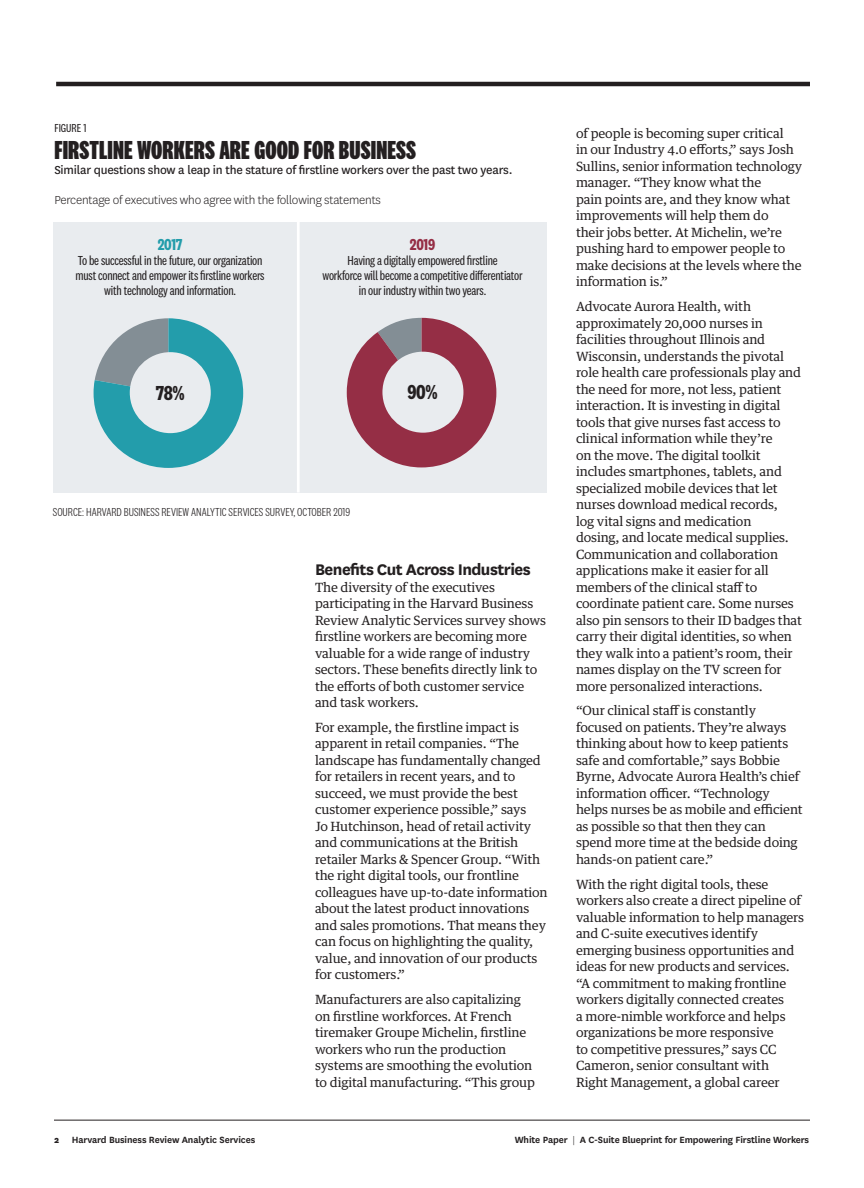
<style>
.page{position:relative;width:864px;height:1188px;background:#fff}
.page>*{position:absolute;margin:0;border:0;box-sizing:border-box;transform-origin:0 0}
.t1{font:800 27px "National 2 Compressed";letter-spacing:.005em;color:#231f20}
.t2{font:700 21px "National 2 Condensed";color:#231f20}
.t3{font:700 18px "National HBR";letter-spacing:-.03em;color:#231f20}
.t4{font:700 16.5px "National 2 Condensed";color:#952e45}
.t5{font:700 16.5px "National 2 Condensed";color:#239dab}
.t6{font:13.5px/15px "National 2 Condensed";letter-spacing:-.015em;color:#231f20;text-align:center}
.t7{font:13.5px "HBR Stationery";letter-spacing:-.015em;color:#231f20}
.t8{font:300 13.5px "National HBR";letter-spacing:-.015em;color:#231f20}
.t9{font:12.75px/16.5px "Guardian Text Egyp HBR";letter-spacing:-.01em;color:#231f20}
.t10{font:300 12px "National 2 Condensed";color:#231f20}
.t11{font:12px "National 2 Condensed";color:#231f20}
.t12{font:600 10.5px "National HBR";letter-spacing:-.01em;color:#231f20}
.s1{font-weight:800}
.s2{font-weight:300}
</style>
<div class="page">
<hr style="left:56px;top:82px;width:754px;height:4px;background:#231f20">
<hr style="left:54px;top:1120px;width:756px;height:1px;background:#231f20">
<div style="left:53px;top:222px;width:494px;height:271px;background:#e9ecef"></div>
<svg style="left:94px;top:318px;width:149px;height:150px"></svg>
<div style="left:130px;top:352px;width:81px;height:81px;background:#e9ecef;border-radius:50%"></div>
<svg style="left:347px;top:318px;width:149px;height:149px"></svg>
<div style="left:382px;top:352px;width:81px;height:81px;background:#e9ecef;border-radius:50%"></div>
<hr style="left:297px;top:221px;width:3px;height:272px;background:#fff">
<p class="t11" style="left:54px;top:122px;width:34px">FIGURE 1</p>
<h1 class="t1" style="left:54px;top:135px;width:363px">FIRSTLINE WORKERS ARE GOOD FOR BUSINESS</h1>
<p class="t7" style="left:54px;top:161px;width:460px">Similar questions show a leap in the stature of firstline workers over the past two years.</p>
<p class="t8" style="left:54px;top:191px;width:328px">Percentage of executives who agree with the following statements</p>
<p class="t5" style="left:158px;top:235px;width:26px">2017</p>
<p class="t6" style="left:76px;top:252px;width:191px">To be successful in the future, our organization must connect and empower its firstline workers with technology and information.</p>
<p class="t4" style="left:410px;top:235px;width:27px">2019</p>
<p class="t6" style="left:322px;top:252px;width:202px">Having a digitally empowered firstline<br>workforce will become a competitive differentiator in our industry within two years.</p>
<h2 class="t2" style="left:156px;top:381px;width:31px">78%</h2>
<h2 class="t2" style="left:407px;top:381px;width:32px">90%</h2>
<p class="t10" style="left:53px;top:506px;width:299px">SOURCE: HARVARD BUSINESS REVIEW ANALYTIC SERVICES SURVEY, OCTOBER 2019</p>
<h3 class="t3" style="left:315px;top:557px;width:217px">Benefits Cut Across Industries</h3>
<p class="t9" style="left:315px;top:578px;width:232px">The diversity of the executives participating in the Harvard Business Review Analytic Services survey shows firstline workers are becoming more valuable for a wide range of industry sectors. These benefits directly link to the efforts of both customer service and task workers.</p>
<p class="t9" style="left:315px;top:718px;width:234px">For example, the firstline impact is apparent in retail companies. “The landscape has fundamentally changed for retailers in recent years, and to succeed, we must provide the best customer experience possible,” says<br>Jo Hutchinson, head of retail activity and communications at the British retailer Marks &amp; Spencer Group. “With the right digital tools, our frontline colleagues have up-to-date information about the latest product innovations and sales promotions. That means they can focus on highlighting the quality, value, and innovation of our products for customers.”</p>
<p class="t9" style="left:315px;top:990px;width:222px">Manufacturers are also capitalizing on firstline workforces. At French tiremaker Groupe Michelin, firstline workers who run the production systems are smoothing the evolution to digital manufacturing. “This group</p>
<p class="t9" style="left:576px;top:124px;width:228px">of people is becoming super critical<br>in our Industry 4.0 efforts,” says Josh Sullins, senior information technology manager. “They know what the<br>pain points are, and they know what improvements will help them do<br>their jobs better. At Michelin, we’re pushing hard to empower people to make decisions at the levels where the information is.”</p>
<p class="t9" style="left:576px;top:297px;width:228px">Advocate Aurora Health, with approximately 20,000 nurses in facilities throughout Illinois and Wisconsin, understands the pivotal role health care professionals play and the need for more, not less, patient interaction. It is investing in digital tools that give nurses fast access to clinical information while they’re<br>on the move. The digital toolkit includes smartphones, tablets, and specialized mobile devices that let nurses download medical records,<br>log vital signs and medication<br>dosing, and locate medical supplies.<br>Communication and collaboration applications make it easier for all members of the clinical staff to coordinate patient care. Some nurses also pin sensors to their ID badges that carry their digital identities, so when they walk into a patient’s room, their names display on the TV screen for more personalized interactions.</p>
<p class="t9" style="left:576px;top:701px;width:228px">“Our clinical staff is constantly focused on patients. They’re always thinking about how to keep patients safe and comfortable,” says Bobbie Byrne, Advocate Aurora Health’s chief information officer. “Technology helps nurses be as mobile and efficient as possible so that then they can spend more time at the bedside doing hands-on patient care.”</p>
<p class="t9" style="left:576px;top:875px;width:230px">With the right digital tools, these workers also create a direct pipeline of valuable information to help managers and C-suite executives identify emerging business opportunities and ideas for new products and services. “A commitment to making frontline workers digitally connected creates<br>a more-nimble workforce and helps organizations be more responsive<br>to competitive pressures,” says CC Cameron, senior consultant with Right Management, a global career</p>
<p class="t12" style="left:54px;top:1133px;width:203px"><span class="s1">2</span> Harvard Business Review Analytic Services</p>
<p class="t12" style="left:515px;top:1133px;width:296px">White Paper <span class="s2">|</span> A C-Suite Blueprint for Empowering Firstline Workers</p>
</div>
